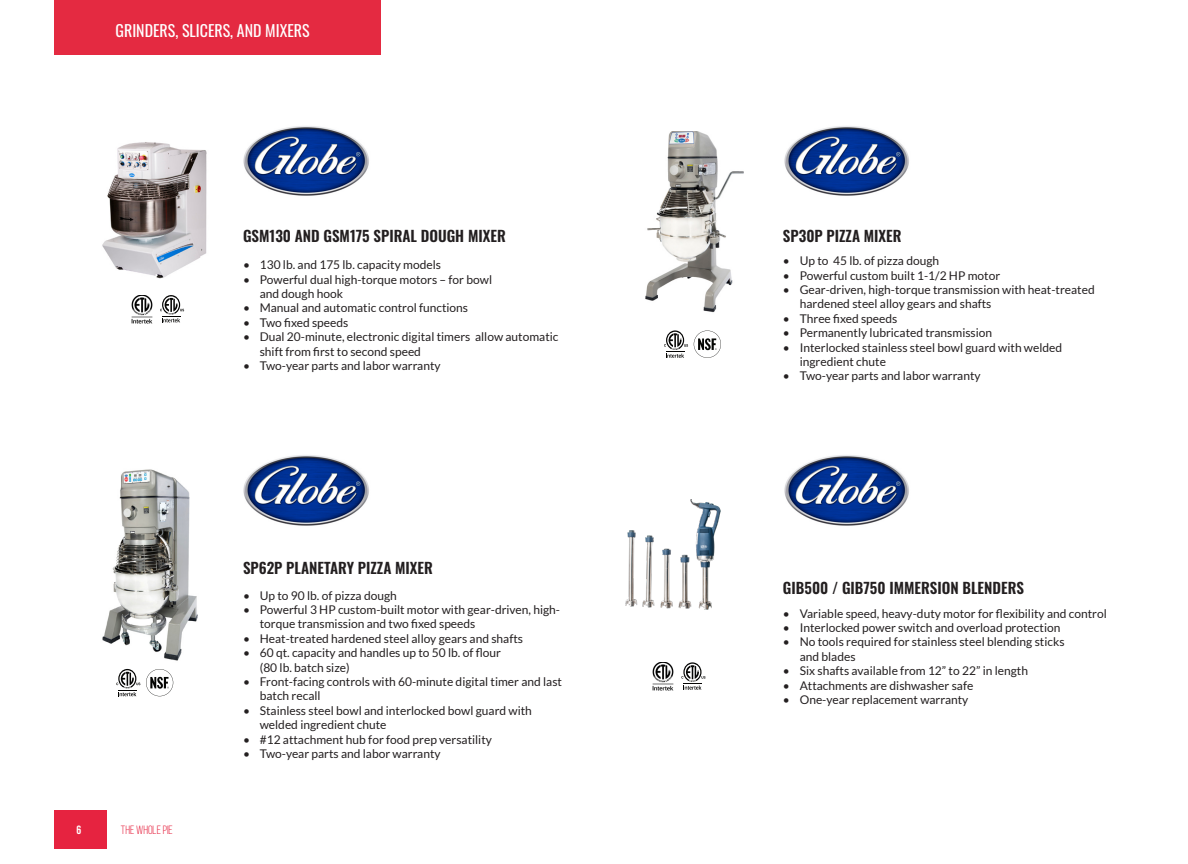
<style>
.page{position:relative;width:1188px;height:864px;background:#fff}
.page>*{position:absolute;margin:0;border:0;box-sizing:border-box;transform-origin:0 0}
.Model{font:15.9px "Oswald";color:#fff}
.Model-2{font:600 15px "Oswald";color:#231f20}
.t1{font:12px/14.4px "Lato";color:#231f20}
.t2{font:12px "Bebas Neue";color:#e62340}
.t3{font:12px "Bebas Neue";color:#fff}
</style>
<div class="page">
<img style="left:645px;top:131px;width:98px;height:182px">
<img style="left:784px;top:126px;width:125px;height:70px">
<img style="left:243px;top:126px;width:126px;height:70px">
<img style="left:102px;top:142px;width:105px;height:137px">
<img style="left:102px;top:469px;width:96px;height:192px">
<img style="left:243px;top:455px;width:126px;height:71px">
<img style="left:784px;top:455px;width:125px;height:71px">
<div style="left:54px;top:0;width:326px;height:54px;background:#e42a41"></div>
<svg style="left:694px;top:331px;width:27px;height:27px"></svg>
<img style="left:625px;top:499px;width:95px;height:111px">
<svg style="left:160px;top:295px;width:24px;height:27px"></svg>
<img style="left:131px;top:295px;width:22px;height:29px">
<svg style="left:664px;top:330px;width:24px;height:28px"></svg>
<svg style="left:146px;top:669px;width:27px;height:27px"></svg>
<svg style="left:116px;top:669px;width:24px;height:27px"></svg>
<svg style="left:681px;top:662px;width:24px;height:28px"></svg>
<img style="left:652px;top:662px;width:22px;height:29px">
<div style="left:54px;top:810px;width:53px;height:38px;background:#e62340"></div>
<p class="Model" style="left:116px;top:16px;width:196px">GRINDERS, SLICERS, AND MIXERS</p>
<p class="Model-2" style="left:243px;top:228px;width:264px">GSM130 AND GSM175 SPIRAL DOUGH MIXER</p>
<p class="t1" style="left:243px;top:257px;width:200px">• 130 lb. and 175 lb. capacity models</p>
<p class="t1" style="left:260px;top:272px;width:234px;text-indent:-17px">• Powerful dual high-torque motors – for bowl and dough hook</p>
<p class="t1" style="left:243px;top:301px;width:227px">• Manual and automatic control functions</p>
<p class="t1" style="left:243px;top:315px;width:107px">• Two fixed speeds</p>
<p class="t1" style="left:260px;top:329px;width:300px;text-indent:-17px">• Dual 20-minute, electronic digital timers allow automatic shift from first to second speed</p>
<p class="t1" style="left:243px;top:358px;width:199px">• Two-year parts and labor warranty</p>
<p class="t3" style="left:76px;top:823px;width:6px">6</p>
<p class="t2" style="left:121px;top:823px;width:53px">THE WHOLE PIE</p>
<p class="Model-2" style="left:243px;top:560px;width:191px">SP62P PLANETARY PIZZA MIXER</p>
<p class="t1" style="left:243px;top:588px;width:155px">• Up to 90 lb. of pizza dough</p>
<p class="t1" style="left:260px;top:602px;width:302px;text-indent:-17px">• Powerful 3 HP custom-built motor with gear-driven, high&shy;torque transmission and two fixed speeds</p>
<p class="t1" style="left:243px;top:631px;width:282px">• Heat-treated hardened steel alloy gears and shafts</p>
<p class="t1" style="left:260px;top:646px;width:243px;text-indent:-17px">• 60 qt. capacity and handles up to 50 lb. of flour (80 lb. batch size)</p>
<p class="t1" style="left:260px;top:674px;width:304px;text-indent:-17px">• Front-facing controls with 60-minute digital timer and last batch recall</p>
<p class="t1" style="left:260px;top:703px;width:274px;text-indent:-17px">• Stainless steel bowl and interlocked bowl guard with welded ingredient chute</p>
<p class="t1" style="left:243px;top:732px;width:251px">• #12 attachment hub for food prep versatility</p>
<p class="t1" style="left:243px;top:746px;width:199px">• Two-year parts and labor warranty</p>
<p class="Model-2" style="left:783px;top:228px;width:120px">SP30P PIZZA MIXER</p>
<p class="t1" style="left:783px;top:254px;width:158px">• Up to 45 lb. of pizza dough</p>
<p class="t1" style="left:783px;top:268px;width:219px">• Powerful custom built 1-1/2 HP motor</p>
<p class="t1" style="left:800px;top:282px;width:296px;text-indent:-17px">• Gear-driven, high-torque transmission with heat-treated hardened steel alloy gears and shafts</p>
<p class="t1" style="left:783px;top:311px;width:116px">• Three fixed speeds</p>
<p class="t1" style="left:783px;top:326px;width:211px">• Permanently lubricated transmission</p>
<p class="t1" style="left:800px;top:340px;width:264px;text-indent:-17px">• Interlocked stainless steel bowl guard with welded ingredient chute</p>
<p class="t1" style="left:783px;top:369px;width:199px">• Two-year parts and labor warranty</p>
<p class="Model-2" style="left:783px;top:580px;width:242px">GIB500 / GIB750 IMMERSION BLENDERS</p>
<p class="t1" style="left:783px;top:606px;width:325px">• Variable speed, heavy-duty motor for flexibility and control</p>
<p class="t1" style="left:783px;top:620px;width:279px">• Interlocked power switch and overload protection</p>
<p class="t1" style="left:800px;top:635px;width:266px;text-indent:-17px">• No tools required for stainless steel blending sticks and blades</p>
<p class="t1" style="left:783px;top:664px;width:247px">• Six shafts available from 12” to 22” in length</p>
<p class="t1" style="left:783px;top:678px;width:192px">• Attachments are dishwasher safe</p>
<p class="t1" style="left:783px;top:692px;width:187px">• One-year replacement warranty</p>
</div>
